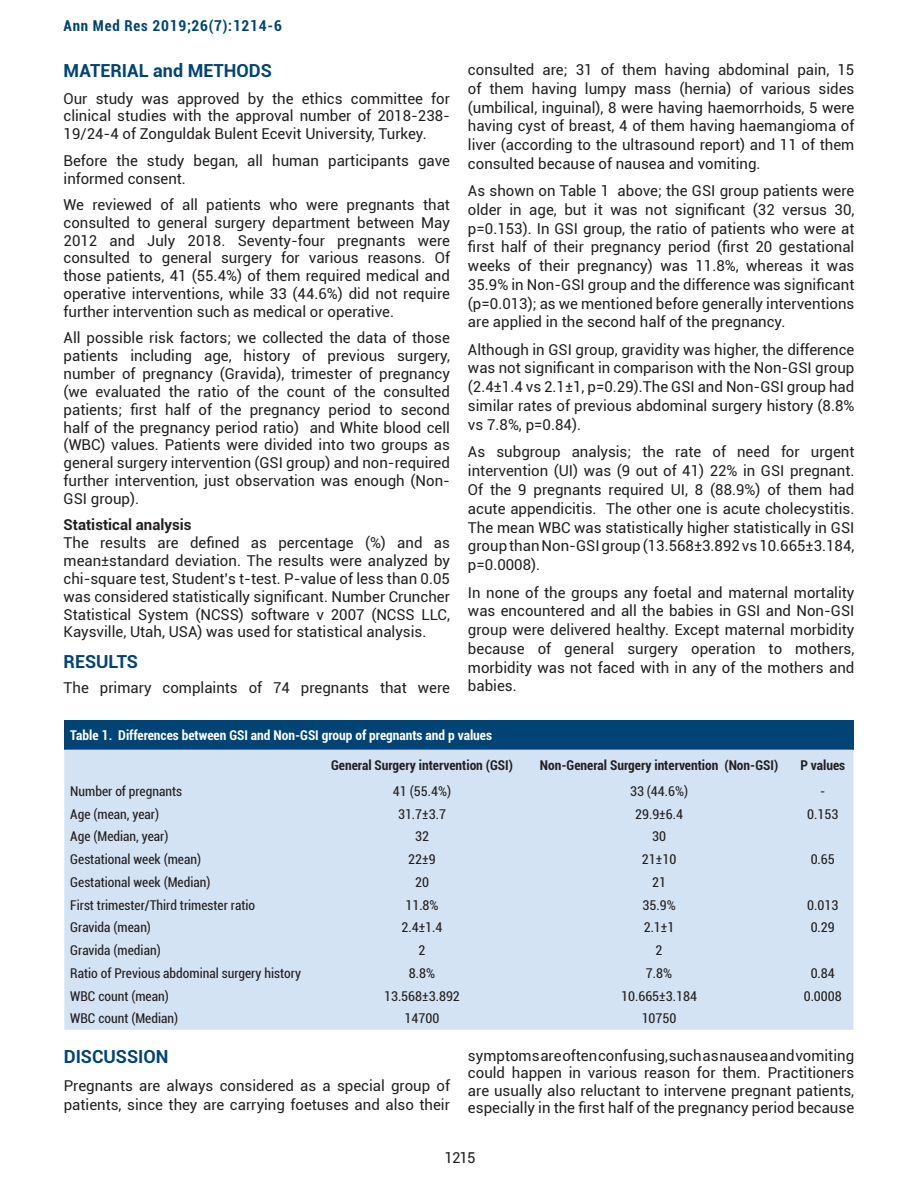
<style>
.page{position:relative;width:918px;height:1188px;background:#fff}
.page>*{position:absolute;margin:0;border:0;box-sizing:border-box;transform-origin:0 0}
.t1{font:700 18px "Roboto";color:#004475}
.t2{font:15px/17.9px "Roboto";color:#231f20;text-align:justify}
.t3{font:700 condensed 15px "Roboto";letter-spacing:.05em;color:#004475}
.t4{font:700 15px "Roboto";color:#231f20}
.t5{font:condensed 13.5px "Roboto";color:#231f20}
.t6{font:700 condensed 13.5px "Roboto";color:#231f20}
.t7{font:700 condensed 13.5px "Roboto";color:#fff}
</style>
<div class="page">
<div style="left:64px;top:720px;width:789px;height:30px;background:#004475"></div>
<div style="left:64px;top:750px;width:789px;height:280px;background:#d4e3f4"></div>
<p class="t3" style="left:64px;top:15px;width:220px">Ann Med Res 2019;26(7):1214-6</p>
<p class="t1" style="left:64px;top:58px;width:210px">MATERIAL and METHODS</p>
<p class="t2" style="left:64px;top:89px;width:388px">Our study was approved by the ethics committee for clinical studies with the approval number of 2018-238- 19/24-4 of Zonguldak Bulent Ecevit University, Turkey.</p>
<p class="t2" style="left:64px;top:151px;width:388px">Before the study began, all human participants gave informed consent.</p>
<p class="t2" style="left:64px;top:195px;width:388px">We reviewed of all patients who were pregnants that consulted to general surgery department between May 2012 and July 2018. Seventy-four pregnants were consulted to general surgery for various reasons. Of those patients, 41 (55.4%) of them required medical and operative interventions, while 33 (44.6%) did not require further intervention such as medical or operative.</p>
<p class="t2" style="left:64px;top:329px;width:388px">All possible risk factors; we collected the data of those patients including age, history of previous surgery, number of pregnancy (Gravida), trimester of pregnancy (we evaluated the ratio of the count of the consulted patients; first half of the pregnancy period to second half of the pregnancy period ratio) and White blood cell (WBC) values. Patients were divided into two groups as general surgery intervention (GSI group) and non-required further intervention, just observation was enough (Non-GSI group).</p>
<p class="t4" style="left:64px;top:514px;width:129px">Statistical analysis</p>
<p class="t2" style="left:64px;top:533px;width:388px">The results are defined as percentage (%) and as mean±standard deviation. The results were analyzed by chi-square test, Student’s t-test. P-value of less than 0.05 was considered statistically significant. Number Cruncher Statistical System (NCSS) software v 2007 (NCSS LLC, Kaysville, Utah, USA) was used for statistical analysis.</p>
<p class="t1" style="left:64px;top:648px;width:76px">RESULTS</p>
<p class="t2" style="left:64px;top:678px;width:388px">The primary complaints of 74 pregnants that were</p>
<p class="t2" style="left:468px;top:60px;width:388px;line-height:18.8px">consulted are; 31 of them having abdominal pain, 15 of them having lumpy mass (hernia) of various sides (umbilical, inguinal), 8 were having haemorrhoids, 5 were having cyst of breast, 4 of them having haemangioma of liver (according to the ultrasound report) and 11 of them consulted because of nausea and vomiting.</p>
<p class="t2" style="left:468px;top:181px;width:388px;line-height:18.8px">As shown on Table 1 above; the GSI group patients were older in age, but it was not significant (32 versus 30, p=0.153). In GSI group, the ratio of patients who were at first half of their pregnancy period (first 20 gestational weeks of their pregnancy) was 11.8%, whereas it was 35.9% in Non-GSI group and the difference was significant (p=0.013); as we mentioned before generally interventions are applied in the second half of the pregnancy.</p>
<p class="t2" style="left:468px;top:339px;width:388px;line-height:18.8px">Although in GSI group, gravidity was higher, the difference was not significant in comparison with the Non-GSI group (2.4±1.4 vs 2.1±1, p=0.29).The GSI and Non-GSI group had similar rates of previous abdominal surgery history (8.8% vs 7.8%, p=0.84).</p>
<p class="t2" style="left:468px;top:442px;width:388px;line-height:18.9px">As subgroup analysis; the rate of need for urgent intervention (UI) was (9 out of 41) 22% in GSI pregnant.<br>Of the 9 pregnants required UI, 8 (88.9%) of them had acute appendicitis. The other one is acute cholecystitis.<br>The mean WBC was statistically higher statistically in GSI group than Non-GSI group (13.568±3.892 vs 10.665±3.184, p=0.0008).</p>
<p class="t2" style="left:468px;top:582px;width:388px;line-height:18.8px">In none of the groups any foetal and maternal mortality was encountered and all the babies in GSI and Non-GSI group were delivered healthy. Except maternal morbidity because of general surgery operation to mothers, morbidity was not faced with in any of the mothers and babies.</p>
<p class="t7" style="left:70px;top:725px;width:423px">Table 1. Differences between GSI and Non-GSI group of pregnants and p values</p>
<p class="t6" style="left:331px;top:755px;width:183px">General Surgery intervention (GSI)</p>
<p class="t6" style="left:540px;top:755px;width:240px">Non-General Surgery intervention (Non-GSI)</p>
<p class="t6" style="left:800px;top:755px;width:46px">P values</p>
<p class="t5" style="left:70px;top:782px;width:113px">Number of pregnants</p>
<p class="t5" style="left:393px;top:782px;width:60px">41 (55.4%)</p>
<p class="t5" style="left:630px;top:782px;width:60px">33 (44.6%)</p>
<p class="t5" style="left:820px;top:782px;width:7px">-</p>
<p class="t5" style="left:70px;top:804px;width:90px">Age (mean, year)</p>
<p class="t5" style="left:398px;top:804px;width:50px">31.7±3.7</p>
<p class="t5" style="left:635px;top:804px;width:50px">29.9±6.4</p>
<p class="t5" style="left:807px;top:804px;width:33px">0.153</p>
<p class="t5" style="left:70px;top:827px;width:100px">Age (Median, year)</p>
<p class="t5" style="left:415px;top:827px;width:15px">32</p>
<p class="t5" style="left:652px;top:827px;width:15px">30</p>
<p class="t5" style="left:70px;top:850px;width:132px">Gestational week (mean)</p>
<p class="t5" style="left:408px;top:850px;width:29px">22±9</p>
<p class="t5" style="left:642px;top:850px;width:36px">21±10</p>
<p class="t5" style="left:811px;top:850px;width:26px">0.65</p>
<p class="t5" style="left:70px;top:873px;width:142px">Gestational week (Median)</p>
<p class="t5" style="left:415px;top:873px;width:15px">20</p>
<p class="t5" style="left:652px;top:873px;width:15px">21</p>
<p class="t5" style="left:70px;top:895px;width:186px">First trimester/Third trimester ratio</p>
<p class="t5" style="left:405px;top:895px;width:35px">11.8%</p>
<p class="t5" style="left:642px;top:895px;width:35px">35.9%</p>
<p class="t5" style="left:807px;top:895px;width:33px">0.013</p>
<p class="t5" style="left:70px;top:918px;width:82px">Gravida (mean)</p>
<p class="t5" style="left:401px;top:918px;width:43px">2.4±1.4</p>
<p class="t5" style="left:644px;top:918px;width:32px">2.1±1</p>
<p class="t5" style="left:811px;top:918px;width:26px">0.29</p>
<p class="t5" style="left:70px;top:941px;width:92px">Gravida (median)</p>
<p class="t5" style="left:419px;top:941px;width:8px">2</p>
<p class="t5" style="left:656px;top:941px;width:8px">2</p>
<p class="t5" style="left:70px;top:964px;width:232px">Ratio of Previous abdominal surgery history</p>
<p class="t5" style="left:409px;top:964px;width:28px">8.8%</p>
<p class="t5" style="left:646px;top:964px;width:28px">7.8%</p>
<p class="t5" style="left:811px;top:964px;width:26px">0.84</p>
<p class="t5" style="left:70px;top:987px;width:100px">WBC count (mean)</p>
<p class="t5" style="left:384px;top:987px;width:77px">13.568±3.892</p>
<p class="t5" style="left:621px;top:987px;width:77px">10.665±3.184</p>
<p class="t5" style="left:804px;top:987px;width:40px">0.0008</p>
<p class="t5" style="left:70px;top:1009px;width:109px">WBC count (Median)</p>
<p class="t5" style="left:405px;top:1009px;width:36px">14700</p>
<p class="t5" style="left:642px;top:1009px;width:36px">10750</p>
<p class="t1" style="left:64px;top:1044px;width:106px">DISCUSSION</p>
<p class="t2" style="left:64px;top:1075px;width:388px;line-height:19.4px">Pregnants are always considered as a special group of patients, since they are carrying foetuses and also their</p>
<p class="t2" style="left:468px;top:1046px;width:388px">symptoms are often confusing, such as nausea and vomiting could happen in various reason for them. Practitioners are usually also reluctant to intervene pregnant patients, especially in the first half of the pregnancy period because</p>
<p class="t2" style="left:445px;top:1148px;width:32px">1215</p>
</div>
